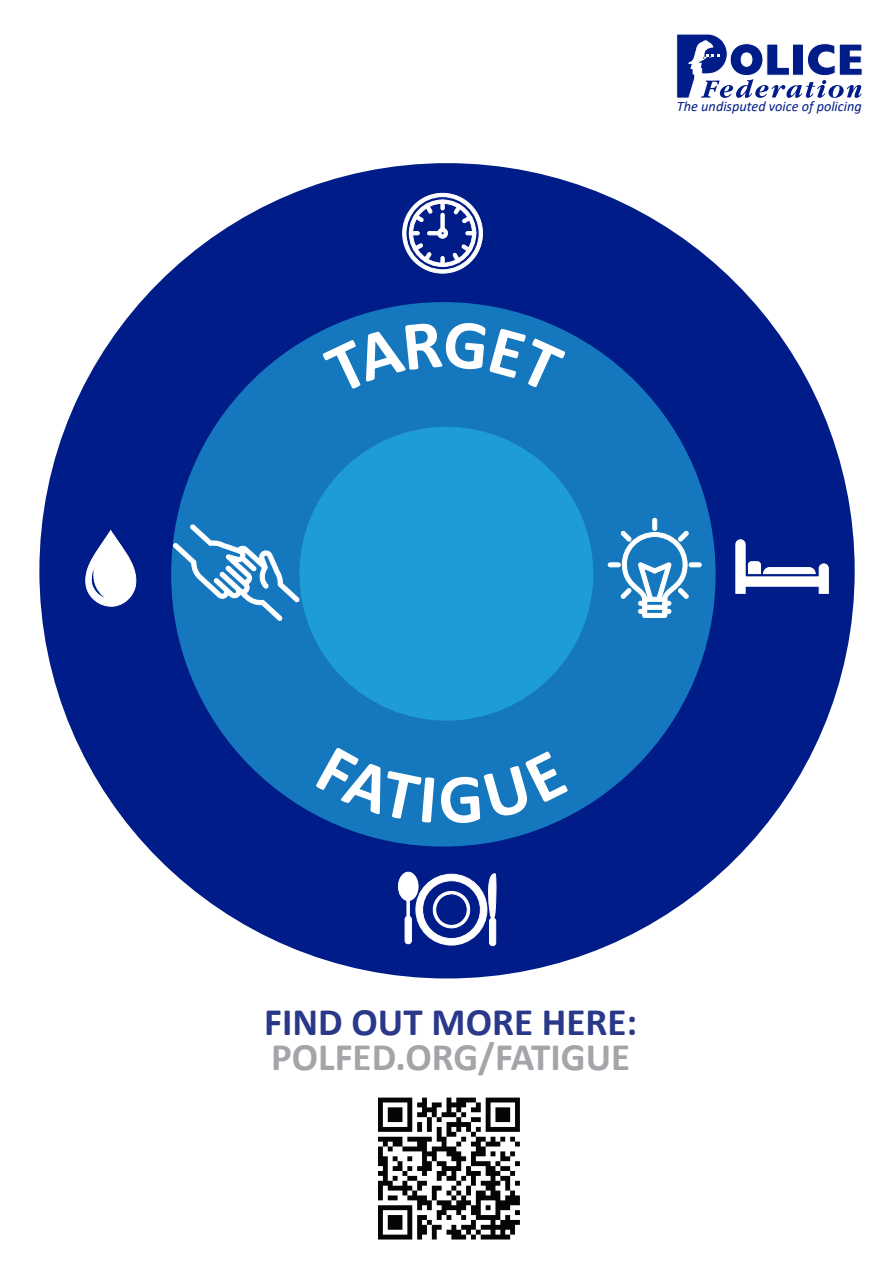
<style>
.page{position:relative;width:893px;height:1263px;background:#fff}
.page>*{position:absolute;margin:0;border:0;box-sizing:border-box;transform-origin:0 0}
.t1{font:700 39px "Calibri";color:#a4a5a9}
.t2{font:700 39px "Calibri";color:#2a388a}
.t3{font:italic 14.25px "Calibri";color:#001c88}
</style>
<div class="page">
<div style="left:39px;top:163px;width:816px;height:815px;background:#001c88;border-radius:50%"></div>
<div style="left:171px;top:302px;width:545px;height:544px;background:#1577bd;border-radius:50%"></div>
<div style="left:299px;top:427px;width:294px;height:294px;background:#1d9cd8;border-radius:50%"></div>
<svg style="left:402px;top:193px;width:81px;height:81px"></svg>
<div style="left:427px;top:231px;width:14px;height:4px;border:1px solid #fff;border-radius:2px"></div>
<svg style="left:735px;top:539px;width:94px;height:55px"></svg>
<svg style="left:398px;top:872px;width:99px;height:74px"></svg>
<svg style="left:85px;top:530px;width:52px;height:77px"></svg>
<hr style="left:689px;top:563px;width:12px;height:4px;background:#fff;border-radius:2px">
<div style="left:689px;top:562px;width:12px;height:5px;border:1px solid #fff;border-radius:2px"></div>
<hr style="left:608px;top:563px;width:12px;height:4px;background:#fff;border-radius:2px">
<div style="left:608px;top:562px;width:13px;height:5px;border:1px solid #fff;border-radius:2px"></div>
<svg style="left:620px;top:440px;width:69px;height:178px"></svg>
<div style="left:638px;top:609px;width:9px;height:5px;border:1px solid #fff;border-radius:2px"></div>
<svg style="left:173px;top:524px;width:127px;height:97px"></svg>
<svg style="left:676px;top:34px;width:187px;height:65px"></svg>
<svg style="left:378px;top:1097px;width:142px;height:142px"></svg>
<p class="t3" style="left:677px;top:96px;width:186px">The undisputed voice of policing</p>
<h1 class="t2" style="left:264px;top:995px;width:374px">FIND OUT MORE HERE:</h1>
<h1 class="t1" style="left:271px;top:1029px;width:361px">POLFED.ORG/FATIGUE</h1>
</div>
